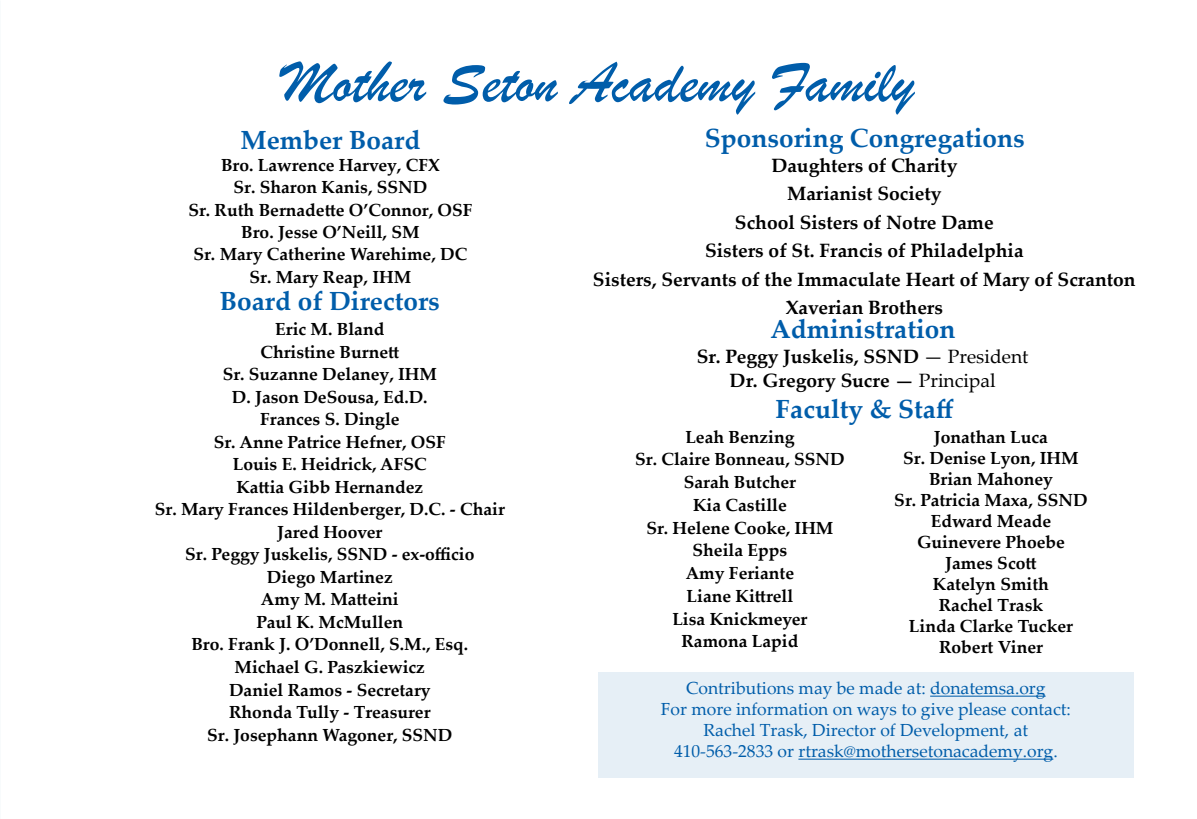
<style>
.page{position:relative;width:1197px;height:819px;background:#fff}
.page>*{position:absolute;margin:0;border:0;box-sizing:border-box;transform-origin:0 0}
.t1{font:61.25px "Brush Script";color:#005daa}
.t2{font:700 26.25px "Palatino Linotype";color:#005daa}
.t3{font:700 19.25px/28.5px "Palatino Linotype";color:#000;text-align:center}
.t4{font:700 17.5px/22.6px "Palatino Linotype";color:#000;text-align:center}
.t5{font:17.5px/21px "Palatino Linotype";color:#005daa;text-align:center}
.s1{font-weight:400}
</style>
<div class="page">
<div style="left:598px;top:672px;width:536px;height:105px;background:#e6eff6"></div>
<hr style="left:930px;top:696px;width:116px;height:1px;background:#005daa">
<hr style="left:798px;top:759px;width:255px;height:1px;background:#005daa">
<h1 class="t1" style="left:282px;top:45px;width:634px">Mother Seton Academy Family</h1>
<h2 class="t2" style="left:240px;top:121px;width:181px">Member Board</h2>
<p class="t4" style="left:188px;top:153px;width:286px">Bro. Lawrence Harvey, CFX<br>Sr. Sharon Kanis, SSND<br>Sr. Ruth Bernadette O’Connor, OSF<br>Bro. Jesse O’Neill, SM<br>Sr. Mary Catherine Warehime, DC<br>Sr. Mary Reap, IHM</p>
<h2 class="t2" style="left:220px;top:283px;width:222px">Board of Directors</h2>
<p class="t4" style="left:155px;top:318px;width:351px">Eric M. Bland<br>Christine Burnett<br>Sr. Suzanne Delaney, IHM<br>D. Jason DeSousa, Ed.D.<br>Frances S. Dingle<br>Sr. Anne Patrice Hefner, OSF<br>Louis E. Heidrick, AFSC<br>Kattia Gibb Hernandez<br>Sr. Mary Frances Hildenberger, D.C. - Chair<br>Jared Hoover<br>Sr. Peggy Juskelis, SSND - ex-officio<br>Diego Martinez<br>Amy M. Matteini<br>Paul K. McMullen<br>Bro. Frank J. O’Donnell, S.M., Esq.<br>Michael G. Paszkiewicz<br>Daniel Ramos - Secretary<br>Rhonda Tully - Treasurer<br>Sr. Josephann Wagoner, SSND</p>
<h2 class="t2" style="left:705px;top:120px;width:322px">Sponsoring Congregations</h2>
<p class="t3" style="left:593px;top:150px;width:544px">Daughters of Charity<br>Marianist Society<br>School Sisters of Notre Dame<br>Sisters of St. Francis of Philadelphia<br>Sisters, Servants of the Immaculate Heart of Mary of Scranton<br>Xaverian Brothers</p>
<h2 class="t2" style="left:770px;top:310px;width:187px">Administration</h2>
<p class="t3" style="left:697px;top:344px;width:333px;line-height:23.8px">Sr. Peggy Juskelis, SSND <span class="s1">— President<br></span>Dr. Gregory Sucre — <span class="s1">Principal</span></p>
<h2 class="t2" style="left:776px;top:390px;width:180px">Faculty &amp; Staff</h2>
<p class="t4" style="left:635px;top:425px;width:211px">Leah Benzing<br>Sr. Claire Bonneau, SSND<br>Sarah Butcher<br>Kia Castille<br>Sr. Helene Cooke, IHM<br>Sheila Epps<br>Amy Feriante<br>Liane Kittrell<br>Lisa Knickmeyer<br>Ramona Lapid</p>
<p class="t4" style="left:894px;top:426px;width:195px;line-height:21px">Jonathan Luca<br>Sr. Denise Lyon, IHM<br>Brian Mahoney<br>Sr. Patricia Maxa, SSND<br>Edward Meade<br>Guinevere Phoebe<br>James Scott<br>Katelyn Smith<br>Rachel Trask<br>Linda Clarke Tucker<br>Robert Viner</p>
<p class="t5" style="left:661px;top:677px;width:411px">Contributions may be made at: donatemsa.org<br>For more information on ways to give please contact:<br>Rachel Trask, Director of Development, at 410-563-2833 or rtrask@mothersetonacademy.org.</p>
</div>
